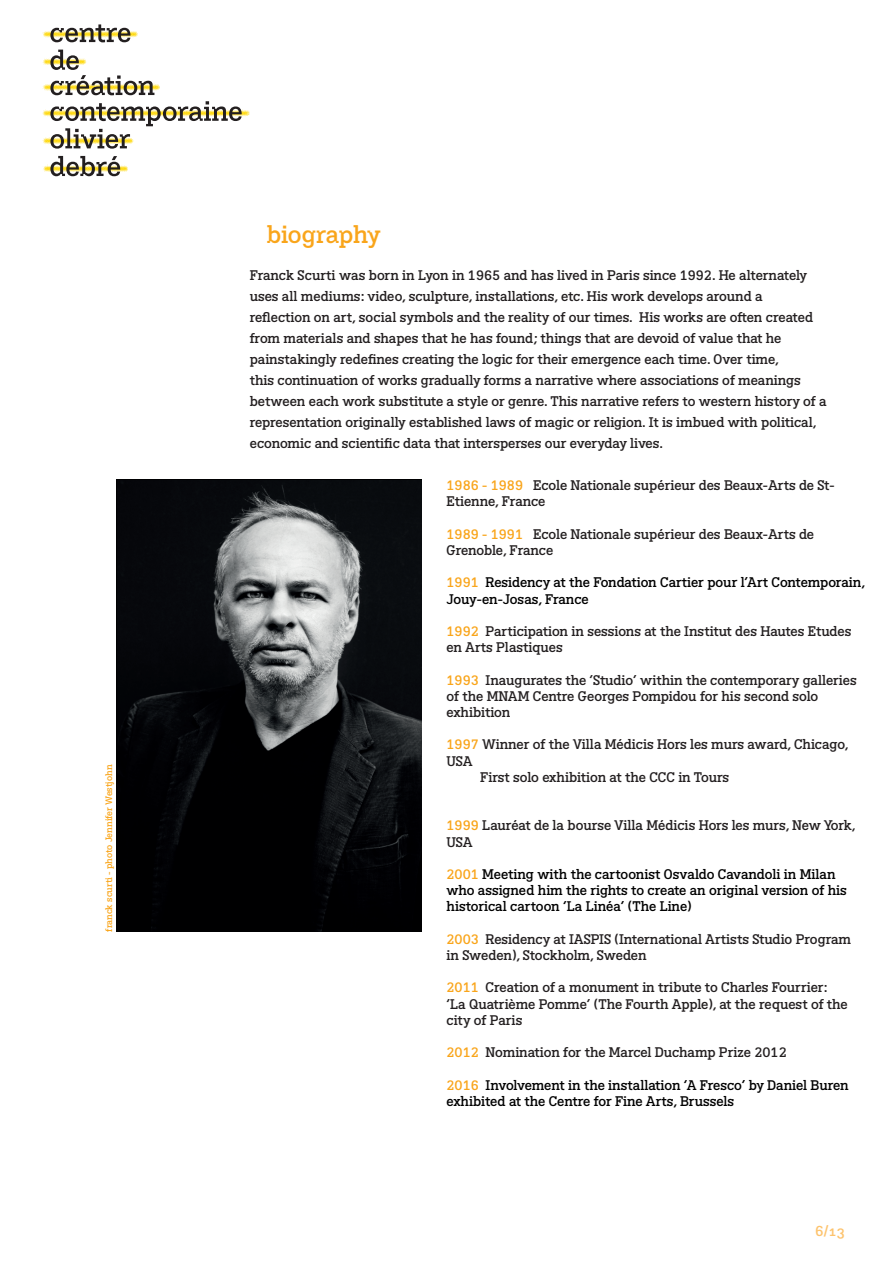
<style>
.page{position:relative;width:893px;height:1263px;background:#fff}
.page>*{position:absolute;margin:0;border:0;box-sizing:border-box;transform-origin:0 0}
.t1{font:24px "BVHCCCOD Titrage";letter-spacing:-.015em;color:#f9a51b}
.t2{font:14.25px "BVHCCCOD";color:#fdc36d}
.t3{font:13.5px/16.2px "BVHCCCOD";letter-spacing:-.005em;color:#231f20}
.t4{font:13.5px/16.2px "BVHCCCOD";letter-spacing:-.005em;color:#000}
.t5{font:9px "BVHCCCOD";color:#f9a51b}
.s1{color:#f9a51b}
</style>
<div class="page">
<img style="left:43px;top:31px;width:207px;height:141px">
<svg style="left:50px;top:24px;width:80px;height:18px"></svg>
<svg style="left:50px;top:50px;width:104px;height:45px"></svg>
<svg style="left:50px;top:101px;width:192px;height:48px"></svg>
<svg style="left:50px;top:156px;width:70px;height:20px"></svg>
<img style="left:117px;top:479px;width:304px;height:453px">
<p class="t5" style="left:103px;top:932px;width:168px;rotate:-90deg">franck scurti - photo Jennifer Westjohn</p>
<h1 class="t1" style="left:267px;top:219px;width:115px">biography</h1>
<p class="t3" style="left:250px;top:266px;width:579px;line-height:21px">Franck Scurti was born in Lyon in 1965 and has lived in Paris since 1992. He alternately uses all mediums: video, sculpture, installations, etc. His work develops around a reflection on art, social symbols and the reality of our times. His works are often created from materials and shapes that he has found; things that are devoid of value that he painstakingly redefines creating the logic for their emergence each time. Over time,<br>this continuation of works gradually forms a narrative where associations of meanings between each work substitute a style or genre. This narrative refers to western history of a representation originally established laws of magic or religion. It is imbued with political, economic and scientific data that intersperses our everyday lives.</p>
<p class="t3" style="left:446px;top:478px;width:390px"><span class="s1">1986 - 1989</span> Ecole Nationale supérieur des Beaux-Arts de St-<br>Etienne, France</p>
<p class="t3" style="left:446px;top:526px;width:369px"><span class="s1">1989 - 1991</span> Ecole Nationale supérieur des Beaux-Arts de<br>Grenoble, France</p>
<p class="t4" style="left:446px;top:575px;width:420px"><span class="s1">1991</span> Residency at the Fondation Cartier pour l’Art Contemporain,<br>Jouy-en-Josas, France</p>
<p class="t3" style="left:446px;top:624px;width:406px"><span class="s1">1992</span> Participation in sessions at the Institut des Hautes Etudes en Arts Plastiques</p>
<p class="t3" style="left:446px;top:672px;width:412px"><span class="s1">1993</span> Inaugurates the ‘Studio’ within the contemporary galleries of the MNAM Centre Georges Pompidou for his second solo exhibition</p>
<p class="t3" style="left:446px;top:737px;width:403px"><span class="s1">1997</span> Winner of the Villa Médicis Hors les murs award, Chicago,</p>
<p class="t3" style="left:446px;top:753px;width:28px">USA</p>
<p class="t3" style="left:480px;top:769px;width:251px">First solo exhibition at the CCC in Tours</p>
<p class="t3" style="left:446px;top:818px;width:411px"><span class="s1">1999</span> Lauréat de la bourse Villa Médicis Hors les murs, New York,<br>USA</p>
<p class="t4" style="left:446px;top:867px;width:402px"><span class="s1">2001</span> Meeting with the cartoonist Osvaldo Cavandoli in Milan who assigned him the rights to create an original version of his historical cartoon ‘La Linéa’ (The Line)</p>
<p class="t3" style="left:446px;top:931px;width:406px"><span class="s1">2003</span> Residency at IASPIS (International Artists Studio Program in Sweden), Stockholm, Sweden</p>
<p class="t3" style="left:446px;top:980px;width:403px"><span class="s1">2011</span> Creation of a monument in tribute to Charles Fourrier: ‘La Quatrième Pomme’ (The Fourth Apple), at the request of the city of Paris</p>
<p class="t3" style="left:446px;top:1045px;width:342px"><span class="s1">2012</span> Nomination for the Marcel Duchamp Prize 2012</p>
<p class="t4" style="left:446px;top:1077px;width:404px"><span class="s1">2016</span> Involvement in the installation ‘A Fresco’ by Daniel Buren exhibited at the Centre for Fine Arts, Brussels</p>
<p class="t2" style="left:815px;top:1221px;width:32px">6/13</p>
</div>
